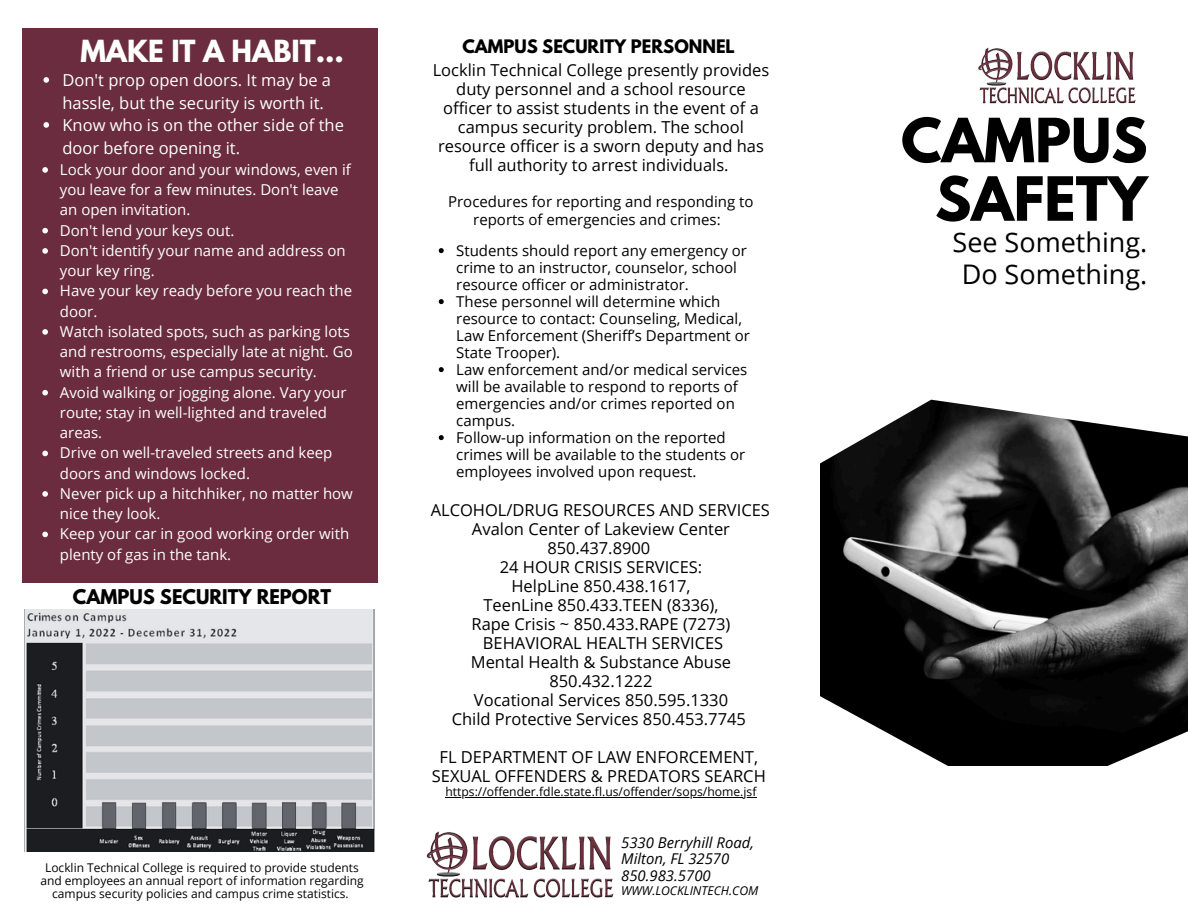
<style>
.page{position:relative;width:1188px;height:918px;background:#fff}
.page>*{position:absolute;margin:0;border:0;box-sizing:border-box;transform-origin:0 0}
.t1{font:700 54px/58.5px "League Spartan";color:#000;text-align:right}
.t2{font:27px/31.5px "Open Sans";color:#000;text-align:center}
.t3{font:700 27px "League Spartan";color:#fff}
.t4{font:700 18px "League Spartan";color:#030303}
.t5{font:16.5px/19px "Open Sans";color:#000;text-align:center}
.t6{font:16.5px/22.5px "Open Sans";color:#fff}
.t7{font:700 16.5px "League Spartan";color:#000}
.t8{font:15px/20.2px "Open Sans";color:#fff}
.t9{font:15px/17px "Open Sans";color:#000;text-align:center}
.t10{font:italic 14.85px "Open Sans";color:#000}
.t11{font:12.15px "Open Sans";color:#000}
.t12{font:italic 12.15px "Open Sans";color:#000}
.t13{font:12px/13px "Open Sans";color:#030303;text-align:center}
</style>
<div class="page">
<div style="left:22px;top:28px;width:356px;height:555px;background:#6a2c3e"></div>
<img style="left:978px;top:47px;width:158px;height:57px">
<img style="left:426px;top:831px;width:188px;height:67px">
<svg style="left:820px;top:399px;width:368px;height:367px;background:#444"></svg>
<img style="left:25px;top:609px;width:350px;height:242px">
<svg style="left:439px;top:248px;width:5px;height:5px"></svg>
<svg style="left:439px;top:299px;width:5px;height:5px"></svg>
<svg style="left:439px;top:367px;width:5px;height:5px"></svg>
<svg style="left:439px;top:435px;width:5px;height:5px"></svg>
<hr style="left:445px;top:797px;width:312px;height:1px;background:#000">
<svg style="left:43px;top:77px;width:6px;height:6px"></svg>
<svg style="left:43px;top:122px;width:6px;height:6px"></svg>
<svg style="left:42px;top:167px;width:6px;height:6px"></svg>
<svg style="left:42px;top:228px;width:6px;height:5px"></svg>
<svg style="left:42px;top:248px;width:6px;height:6px"></svg>
<svg style="left:42px;top:289px;width:6px;height:5px"></svg>
<svg style="left:42px;top:329px;width:6px;height:6px"></svg>
<svg style="left:42px;top:390px;width:6px;height:5px"></svg>
<svg style="left:42px;top:451px;width:6px;height:5px"></svg>
<svg style="left:42px;top:491px;width:6px;height:6px"></svg>
<svg style="left:42px;top:532px;width:6px;height:5px"></svg>
<p class="t3" style="left:80px;top:37px;width:265px">MAKE IT A HABIT...</p>
<p class="t6" style="left:63px;top:68px;width:270px">Don't prop open doors. It may be a hassle, but the security is worth it.</p>
<p class="t6" style="left:63px;top:113px;width:283px">Know who is on the other side of the door before opening it.</p>
<h6 class="t8" style="left:60px;top:159px;width:292px">Lock your door and your windows, even if you leave for a few minutes. Don't leave an open invitation.</h6>
<h4 class="t8" style="left:60px;top:220px;width:176px">Don't lend your keys out.</h4>
<p class="t8" style="left:60px;top:240px;width:287px">Don't identify your name and address on your key ring.</p>
<p class="t8" style="left:60px;top:281px;width:294px">Have your key ready before you reach the door.</p>
<p class="t8" style="left:60px;top:321px;width:294px">Watch isolated spots, such as parking lots and restrooms, especially late at night. Go with a friend or use campus security.</p>
<p class="t8" style="left:60px;top:382px;width:288px">Avoid walking or jogging alone. Vary your route; stay in well-lighted and traveled areas.</p>
<p class="t8" style="left:60px;top:443px;width:274px">Drive on well-traveled streets and keep doors and windows locked.</p>
<p class="t8" style="left:60px;top:483px;width:295px">Never pick up a hitchhiker, no matter how nice they look.</p>
<p class="t8" style="left:60px;top:524px;width:291px">Keep your car in good working order with plenty of gas in the tank.</p>
<p class="t4" style="left:73px;top:588px;width:260px">CAMPUS SECURITY REPORT</p>
<p class="t13" style="left:40px;top:861px;width:325px">Locklin Technical College is required to provide students and employees an annual report of information regarding campus security policies and campus crime statistics.</p>
<p class="t7" style="left:463px;top:38px;width:274px">CAMPUS SECURITY PERSONNEL</p>
<p class="t5" style="left:433px;top:60px;width:338px">Locklin Technical College presently provides duty personnel and a school resource officer to assist students in the event of a campus security problem. The school resource officer is a sworn deputy and has full authority to arrest individuals.</p>
<p class="t9" style="left:448px;top:192px;width:307px;line-height:18px">Procedures for reporting and responding to reports of emergencies and crimes:</p>
<p class="t9" style="left:456px;top:242px;width:295px;text-align:left">Students should report any emergency or crime to an instructor, counselor, school resource officer or administrator.<br>These personnel will determine which resource to contact: Counseling, Medical, Law Enforcement (Sheriff’s Department or State Trooper).<br>Law enforcement and/or medical services will be available to respond to reports of emergencies and/or crimes reported on campus.<br>Follow-up information on the reported crimes will be available to the students or employees involved upon request.</p>
<p class="t5" style="left:431px;top:500px;width:341px">ALCOHOL/DRUG RESOURCES AND SERVICES<br>Avalon Center of Lakeview Center<br>850.437.8900<br>24 HOUR CRISIS SERVICES:<br>HelpLine 850.438.1617,<br>TeenLine 850.433.TEEN (8336),<br>Rape Crisis ~ 850.433.RAPE (7273)<br>BEHAVIORAL HEALTH SERVICES<br>Mental Health &amp; Substance Abuse<br>850.432.1222<br>Vocational Services 850.595.1330<br>Child Protective Services 850.453.7745</p>
<p class="t5" style="left:432px;top:747px;width:336px">FL DEPARTMENT OF LAW ENFORCEMENT,<br>SEXUAL OFFENDERS &amp; PREDATORS SEARCH</p>
<p class="t11" style="left:445px;top:783px;width:312px">https://offender.fdle.state.fl.us/offender/sops/home.jsf</p>
<p class="t10" style="left:621px;top:832px;width:134px">5330 Berryhill Road,</p>
<h1 class="t10" style="left:621px;top:849px;width:110px">Milton, FL 32570</h1>
<h3 class="t10" style="left:621px;top:865px;width:91px">850.983.5700</h3>
<p class="t12" style="left:621px;top:882px;width:139px">WWW.LOCKLINTECH.COM</p>
<p class="t1" style="left:901px;top:118px;width:248px">CAMPUS<br>SAFETY</p>
<p class="t2" style="left:953px;top:226px;width:196px">See Something.<br>Do Something.</p>
</div>
